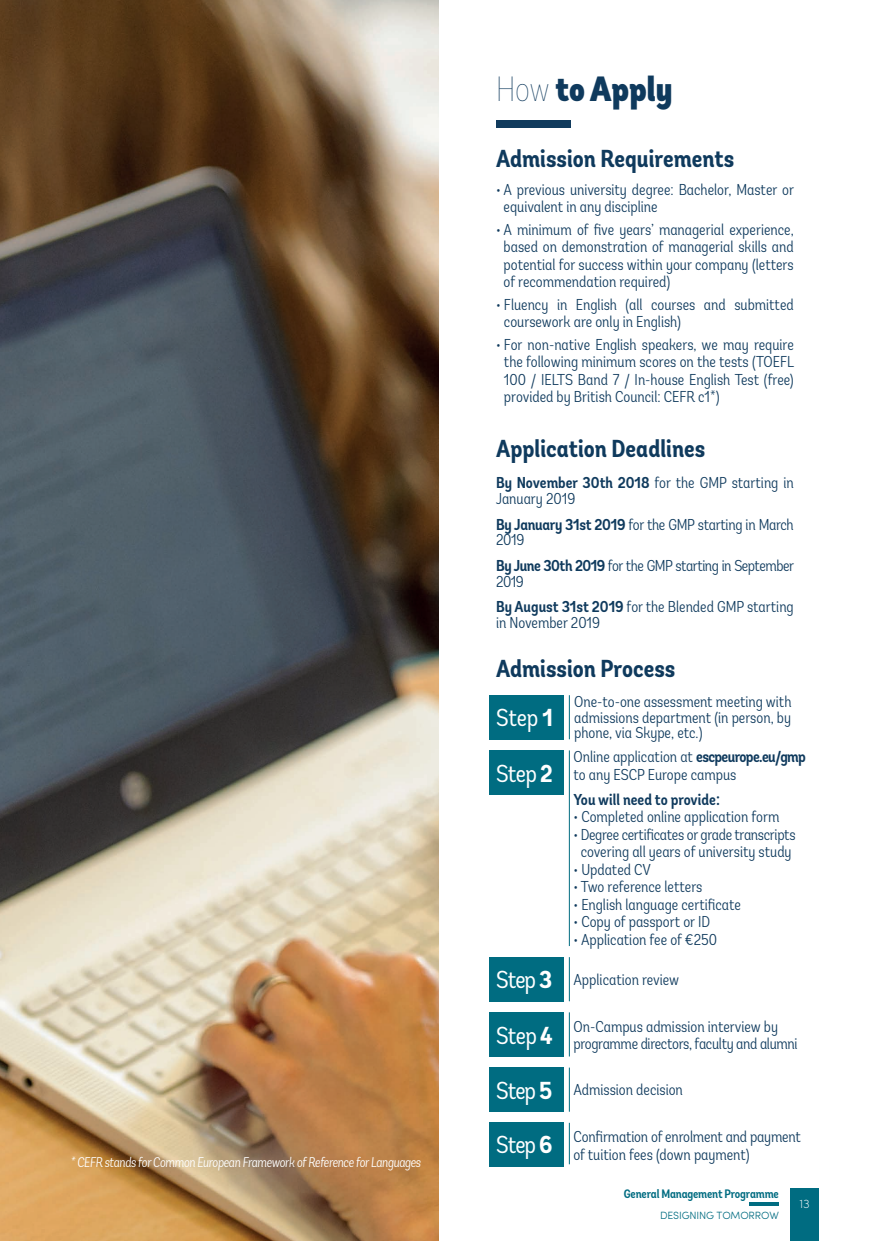
<style>
.page{position:relative;width:893px;height:1241px;background:#fff}
.page>*{position:absolute;margin:0;border:0;box-sizing:border-box;transform-origin:0 0}
.t1{font:900 condensed 35px "Andes";color:#0f3a5d}
.t2{font:700 condensed 24.5px "Andes";color:#0f3a5d}
.t3{font:condensed 24.5px "Andes";letter-spacing:-.03em;color:#fff}
.t4{font:300 condensed 15.75px/17.5px "Andes";color:#0f3a5d}
.t5{font:300 condensed 15.75px/17.5px "Andes";letter-spacing:-.02em;color:#0f3a5d}
.t6{font:300 condensed 15.75px/15.8px "Andes";letter-spacing:-.03em;color:#0f3a5d}
.t7{font:600 condensed 15.75px "Andes";color:#0f3a5d}
.t8{font:italic 300 condensed 14px "Andes";letter-spacing:-.02em;color:#fff}
.t9{font:600 condensed 12.25px "Andes";letter-spacing:-.015em;color:#006c81}
.t10{font:200 12.25px "Sofia Pro";color:#fff}
.t11{font:300 10.5px "Sofia Pro";letter-spacing:-.015em;color:#006c81}
.s1{font-weight:200}
.s2{font-weight:600}
.s3{font-weight:700}
.s4{font-weight:400;font-size:24.5px;color:#fff}
.s5{font-weight:700;font-size:24.5px;color:#fff}
</style>
<div class="page">
<img style="left:0;top:0;width:439px;height:1240px">
<div style="left:496px;top:120px;width:74px;height:8px;background:#113b5d"></div>
<div style="left:489px;top:695px;width:75px;height:44px;background:#006c81"></div>
<hr style="left:569px;top:695px;width:1px;height:44px;background:#006c81">
<div style="left:489px;top:957px;width:75px;height:44px;background:#006c81"></div>
<hr style="left:569px;top:957px;width:1px;height:44px;background:#006c81">
<div style="left:489px;top:1067px;width:75px;height:44px;background:#006c81"></div>
<hr style="left:569px;top:1067px;width:1px;height:44px;background:#006c81">
<div style="left:489px;top:1012px;width:75px;height:44px;background:#006c81"></div>
<hr style="left:569px;top:1012px;width:1px;height:44px;background:#006c81">
<div style="left:489px;top:1122px;width:75px;height:44px;background:#006c81"></div>
<hr style="left:569px;top:1122px;width:1px;height:42px;background:#006c81">
<div style="left:489px;top:750px;width:75px;height:44px;background:#006c81"></div>
<hr style="left:569px;top:750px;width:1px;height:195px;background:#006c81">
<div style="left:791px;top:1188px;width:28px;height:52px;background:#006c81"></div>
<hr style="left:749px;top:1202px;width:30px;height:4px;background:#006c81">
<p class="t8" style="left:70px;top:1153px;width:352px">* CEFR stands for Common European Framework of Reference for Languages</p>
<h1 class="t1" style="left:496px;top:66px;width:178px"><span class="s1">How</span> to Apply</h1>
<h2 class="t2" style="left:496px;top:143px;width:240px">Admission Requirements</h2>
<p class="t4" style="left:504px;top:180px;width:292px;text-indent:-8px">• A previous university degree: Bachelor, Master or equivalent in any discipline</p>
<p class="t4" style="left:504px;top:220px;width:292px;text-align:justify;text-indent:-8px">• A minimum of five years’ managerial experience, based on demonstration of managerial skills and potential for success within your company (letters of recommendation required)</p>
<p class="t4" style="left:504px;top:295px;width:291px;text-indent:-8px">• Fluency in English (all courses and submitted coursework are only in English)</p>
<p class="t4" style="left:504px;top:335px;width:292px;text-align:justify;text-indent:-8px">• For non-native English speakers, we may require the following minimum scores on the tests (TOEFL 100 / IELTS Band 7 / In-house English Test (free) provided by British Council: CEFR c1*)</p>
<h2 class="t2" style="left:496px;top:433px;width:211px">Application Deadlines</h2>
<p class="t4" style="left:496px;top:474px;width:299px;line-height:15.8px"><span class="s2">By November 30th 2018</span> for the GMP starting in<br>January 2019</p>
<p class="t5" style="left:496px;top:516px;width:299px;line-height:15.8px"><span class="s2">By January 31st 2019</span> for the GMP starting in March<br>2019</p>
<p class="t6" style="left:496px;top:557px;width:299px"><span class="s2">By June 30th 2019</span> for the GMP starting in September<br>2019</p>
<p class="t4" style="left:496px;top:599px;width:299px;line-height:15.8px"><span class="s2">By August 31st 2019</span> for the Blended GMP starting in November 2019</p>
<h2 class="t2" style="left:496px;top:652px;width:181px">Admission Process</h2>
<p class="t4" style="left:574px;top:693px;width:219px;line-height:15.8px;text-align:justify">One-to-one assessment meeting with admissions department (in person, by phone, via Skype, etc.)</p>
<h2 class="t3" style="left:496px;top:703px;width:58px">Step <span class="s3">1</span></h2>
<h2 class="t3" style="left:496px;top:758px;width:58px">Step <span class="s3">2</span></h2>
<p class="t4" style="left:573px;top:748px;width:234px">Online application at <span class="s2">escpeurope.eu/gmp </span>to any ESCP Europe campus</p>
<p class="t7" style="left:573px;top:789px;width:148px">You will need to provide:</p>
<p class="t4" style="left:573px;top:807px;width:207px">• Completed online application form</p>
<p class="t5" style="left:573px;top:825px;width:224px;text-align:center">• Degree certificates or grade transcripts covering all years of university study</p>
<p class="t4" style="left:573px;top:860px;width:79px">• Updated CV</p>
<p class="t4" style="left:573px;top:877px;width:130px">• Two reference letters</p>
<p class="t4" style="left:573px;top:895px;width:169px">• English language certificate</p>
<p class="t4" style="left:573px;top:912px;width:138px">• Copy of passport or ID</p>
<p class="t4" style="left:573px;top:930px;width:145px">• Application fee of €250</p>
<p class="t4" style="left:496px;top:970px;width:185px"><span class="s4">Step</span> <span class="s5">3</span> Application review</p>
<h2 class="t3" style="left:496px;top:1020px;width:58px">Step <span class="s3">4</span></h2>
<p class="t5" style="left:573px;top:1017px;width:226px">On-Campus admission interview by programme directors, faculty and alumni</p>
<p class="t4" style="left:496px;top:1080px;width:188px"><span class="s4">Step</span> <span class="s5">5</span> Admission decision</p>
<h2 class="t3" style="left:496px;top:1129px;width:58px">Step <span class="s3">6</span></h2>
<p class="t4" style="left:573px;top:1127px;width:229px">Confirmation of enrolment and payment of tuition fees (down payment)</p>
<p class="t10" style="left:799px;top:1194px;width:12px">13</p>
<p class="t9" style="left:624px;top:1185px;width:156px">General Management Programme</p>
<p class="t11" style="left:660px;top:1207px;width:120px">DESIGNING TOMORROW</p>
</div>
